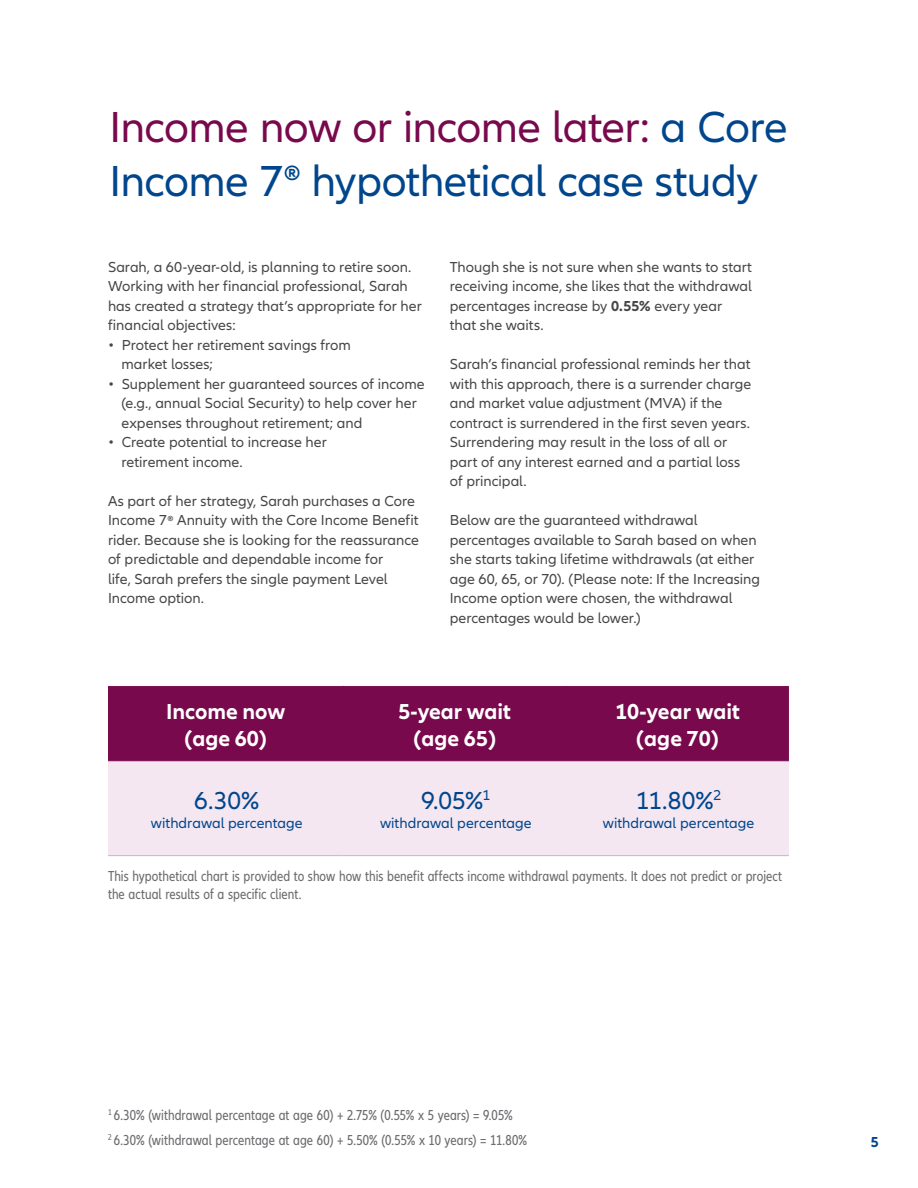
<style>
.page{position:relative;width:918px;height:1188px;background:#fff}
.page>*{position:absolute;margin:0;border:0;box-sizing:border-box;transform-origin:0 0}
.t1{font:45px/54px "Allianz Neo";letter-spacing:-.01em;color:#01468c}
.t2{font:25.5px "Allianz Neo";letter-spacing:-.005em;color:#01468c}
.t3{font:700 22.5px/27px "Allianz Neo";color:#fff;text-align:center}
.t4{font:15px/19.5px "Allianz Neo";color:#454647}
.t5{font:condensed 15px/18px "Allianz Neo";letter-spacing:.005em;color:#6c6d70}
.t6{font:15px "Allianz Neo";color:#01468c}
.t7{font:700 15px "Allianz Neo";color:#01468c}
.s1{color:#78094d}
.s2{font-weight:600}
.s3{font-size:16.5px}
.s4{font-weight:700}
</style>
<div class="page">
<div style="left:108px;top:686px;width:681px;height:75px;background:#78094d"></div>
<div style="left:108px;top:762px;width:681px;height:93px;background:#f4e7f1"></div>
<hr style="left:108px;top:761px;width:235px;height:1px;background:#bcbdc0">
<hr style="left:343px;top:761px;width:223px;height:1px;background:#bcbdc0">
<hr style="left:566px;top:761px;width:223px;height:1px;background:#bcbdc0">
<hr style="left:108px;top:855px;width:235px;height:1px;background:#bcbdc0">
<hr style="left:343px;top:855px;width:223px;height:1px;background:#bcbdc0">
<hr style="left:566px;top:855px;width:223px;height:1px;background:#bcbdc0">
<h1 class="t1" style="left:109px;top:102px;width:680px"><span class="s1">Income now or income later:</span> a Core<br>Income 7<span class="s2">®</span> hypothetical case study</h1>
<p class="t4" style="left:108px;top:258px;width:315px">Sarah, a 60-year-old, is planning to retire soon.<br>Working with her financial professional, Sarah has created a strategy that’s appropriate for her financial objectives:</p>
<p class="t4" style="left:122px;top:336px;width:231px;text-indent:-14px">• Protect her retirement savings from market losses;</p>
<p class="t4" style="left:122px;top:375px;width:305px;text-indent:-14px">• Supplement her guaranteed sources of income (e.g., annual Social Security) to help cover her expenses throughout retirement; and</p>
<p class="t4" style="left:122px;top:433px;width:207px;text-indent:-14px">• Create potential to increase her retirement income.</p>
<p class="t4" style="left:108px;top:492px;width:313px">As part of her strategy, Sarah purchases a Core Income 7<span class="s3">®</span> Annuity with the Core Income Benefit rider. Because she is looking for the reassurance of predictable and dependable income for<br>life, Sarah prefers the single payment Level Income option.</p>
<p class="t4" style="left:450px;top:258px;width:304px">Though she is not sure when she wants to start receiving income, she likes that the withdrawal percentages increase by <span class="s4">0.55%</span> every year that she waits.</p>
<p class="t4" style="left:450px;top:355px;width:303px">Sarah’s financial professional reminds her that with this approach, there is a surrender charge and market value adjustment (MVA) if the contract is surrendered in the first seven years.<br>Surrendering may result in the loss of all or part of any interest earned and a partial loss of principal.</p>
<p class="t4" style="left:450px;top:511px;width:312px">Below are the guaranteed withdrawal percentages available to Sarah based on when she starts taking lifetime withdrawals (at either age 60, 65, or 70). (Please note: If the Increasing Income option were chosen, the withdrawal percentages would be lower.)</p>
<h3 class="t3" style="left:166px;top:698px;width:120px">Income now (age 60)</h3>
<h3 class="t3" style="left:399px;top:698px;width:114px">5-year wait (age 65)</h3>
<h3 class="t3" style="left:615px;top:698px;width:126px">10-year wait (age 70)</h3>
<h2 class="t2" style="left:421px;top:786px;width:71px">9.05%<sup>1</sup></h2>
<p class="t6" style="left:380px;top:814px;width:153px">withdrawal percentage</p>
<h2 class="t2" style="left:636px;top:786px;width:87px">11.80%<sup>2</sup></h2>
<p class="t6" style="left:603px;top:814px;width:153px">withdrawal percentage</p>
<p class="t5" style="left:108px;top:867px;width:676px">This hypothetical chart is provided to show how this benefit affects income withdrawal payments. It does not predict or project the actual results of a specific client.</p>
<h2 class="t2" style="left:194px;top:786px;width:67px">6.30%</h2>
<p class="t6" style="left:151px;top:814px;width:153px">withdrawal percentage</p>
<p class="t5" style="left:108px;top:1104px;width:420px;line-height:24.8px"><sup>1</sup> 6.30% (withdrawal percentage at age 60) + 2.75% (0.55% x 5 years) = 9.05%<br><sup>2</sup> 6.30% (withdrawal percentage at age 60) + 5.50% (0.55% x 10 years) = 11.80%</p>
<p class="t7" style="left:871px;top:1133px;width:10px">5</p>
</div>
